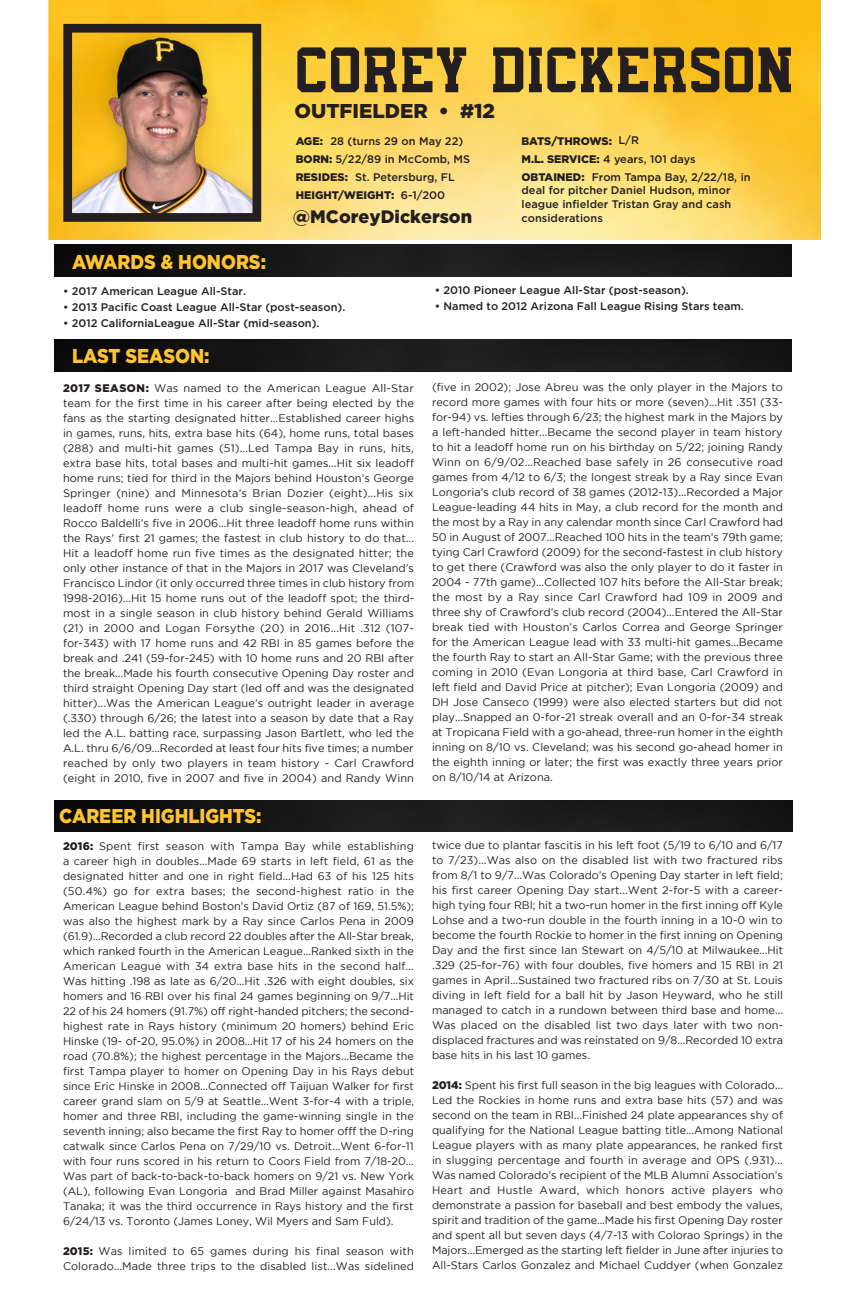
<style>
.page{position:relative;width:864px;height:1296px;background:#fff}
.page>*{position:absolute;margin:0;border:0;box-sizing:border-box;transform-origin:0 0}
.t1{font:56px "Predator 0316 Slab Cut";color:#231f20}
.no_hyphens{font:900 20px "Gotham";color:#ffc42f;scale:.9 1}
.t2{font:900 20px "Gotham";color:#231f20}
.t3{font:900 18px "Gotham";color:#231f20}
.no_hyphens-2{font:11px/15px "Gotham";color:#231f20;text-align:justify}
.no_hyphens-3{font:500 11px/13.8px "Gotham";color:#231f20}
.no_hyphens-4{font:900 11px "Gotham";color:#231f20}
.s1{font-weight:900}
</style>
<div class="page">
<img style="left:55px;top:800px;width:738px;height:32px">
<img style="left:48px;top:0;width:773px;height:239px">
<img style="left:54px;top:245px;width:738px;height:32px">
<img style="left:54px;top:340px;width:738px;height:32px">
<img style="left:73px;top:34px;width:178px;height:178px">
<div style="left:63px;top:24px;width:198px;height:198px;border:9px solid #231f20"></div>
<p class="t1" style="left:295px;top:32px;width:501px">COREY DICKERSON</p>
<p class="no_hyphens" style="left:72px;top:249px;width:217px">AWARDS &amp; HONORS:</p>
<p class="t2" style="left:295px;top:97px;width:202px">OUTFIELDER • #12</p>
<p class="no_hyphens-3" style="left:330px;top:134px;width:135px">28 (turns 29 on May 22)</p>
<p class="no_hyphens-4" style="left:296px;top:133px;width:29px">AGE:</p>
<p class="no_hyphens-3" style="left:296px;top:152px;width:176px"><span class="s1">BORN:</span> 5/22/89 in McComb, MS</p>
<p class="no_hyphens-4" style="left:296px;top:169px;width:54px">RESIDES:</p>
<p class="no_hyphens-4" style="left:296px;top:187px;width:100px">HEIGHT/WEIGHT:</p>
<p class="no_hyphens-3" style="left:355px;top:170px;width:101px">St. Petersburg, FL</p>
<p class="no_hyphens-3" style="left:401px;top:188px;width:46px">6-1/200</p>
<p class="t3" style="left:293px;top:204px;width:181px">@MCoreyDickerson</p>
<p class="no_hyphens-3" style="left:618px;top:133px;width:22px">L/R</p>
<p class="no_hyphens-4" style="left:521px;top:133px;width:92px">BATS/THROWS:</p>
<p class="no_hyphens-3" style="left:521px;top:152px;width:176px"><span class="s1">M.L. SERVICE:</span> 4 years, 101 days</p>
<p class="no_hyphens-4" style="left:521px;top:169px;width:65px">OBTAINED:</p>
<p class="no_hyphens-3" style="left:522px;top:170px;width:231px;text-indent:70px">From Tampa Bay, 2/22/18, in deal for pitcher Daniel Hudson, minor league infielder Tristan Gray and cash considerations</p>
<p class="no_hyphens-3" style="left:63px;top:284px;width:185px">• 2017 American League All-Star.</p>
<p class="no_hyphens-3" style="left:63px;top:300px;width:284px">• 2013 Pacific Coast League All-Star (post-season).</p>
<p class="no_hyphens-3" style="left:63px;top:316px;width:258px">• 2012 CaliforniaLeague All-Star (mid-season).</p>
<p class="no_hyphens" style="left:72px;top:342px;width:154px">LAST SEASON:</p>
<p class="no_hyphens-3" style="left:435px;top:283px;width:255px">• 2010 Pioneer League All-Star (post-season).</p>
<p class="no_hyphens-3" style="left:435px;top:299px;width:311px">• Named to 2012 Arizona Fall League Rising Stars team.</p>
<p class="no_hyphens-2" style="left:63px;top:381px;width:353px"><span class="s1">2017 SEASON:</span> Was named to the American League All-Star team for the first time in his career after being elected by the fans as the starting designated hitter...Established career highs in games, runs, hits, extra base hits (64), home runs, total bases (288) and multi-hit games (51)...Led Tampa Bay in runs, hits, extra base hits, total bases and multi-hit games...Hit six leadoff home runs; tied for third in the Majors behind Houston’s George Springer (nine) and Minnesota’s Brian Dozier (eight)...His six leadoff home runs were a club single-season-high, ahead of Rocco Baldelli’s five in 2006...Hit three leadoff home runs within the Rays’ first 21 games; the fastest in club history to do that...<br>Hit a leadoff home run five times as the designated hitter; the only other instance of that in the Majors in 2017 was Cleveland’s Francisco Lindor (it only occurred three times in club history from 1998-2016)...Hit 15 home runs out of the leadoff spot; the third&shy;most in a single season in club history behind Gerald Williams (21) in 2000 and Logan Forsythe (20) in 2016...Hit .312 (107- for-343) with 17 home runs and 42 RBI in 85 games before the break and .241 (59-for-245) with 10 home runs and 20 RBI after the break...Made his fourth consecutive Opening Day roster and third straight Opening Day start (led off and was the designated hitter)...Was the American League’s outright leader in average (.330) through 6/26; the latest into a season by date that a Ray led the A.L. batting race, surpassing Jason Bartlett, who led the A.L. thru 6/6/09...Recorded at least four hits five times; a number reached by only two players in team history - Carl Crawford (eight in 2010, five in 2007 and five in 2004) and Randy Winn</p>
<p class="no_hyphens-2" style="left:432px;top:380px;width:353px">(five in 2002); Jose Abreu was the only player in the Majors to record more games with four hits or more (seven)...Hit .351 (33- for-94) vs. lefties through 6/23; the highest mark in the Majors by a left-handed hitter...Became the second player in team history to hit a leadoff home run on his birthday on 5/22; joining Randy Winn on 6/9/02...Reached base safely in 26 consecutive road games from 4/12 to 6/3; the longest streak by a Ray since Evan Longoria’s club record of 38 games (2012-13)...Recorded a Major League-leading 44 hits in May, a club record for the month and the most by a Ray in any calendar month since Carl Crawford had 50 in August of 2007...Reached 100 hits in the team’s 79th game; tying Carl Crawford (2009) for the second-fastest in club history to get there (Crawford was also the only player to do it faster in 2004 - 77th game)...Collected 107 hits before the All-Star break; the most by a Ray since Carl Crawford had 109 in 2009 and three shy of Crawford’s club record (2004)...Entered the All-Star break tied with Houston’s Carlos Correa and George Springer for the American League lead with 33 multi-hit games...Became the fourth Ray to start an All-Star Game; with the previous three coming in 2010 (Evan Longoria at third base, Carl Crawford in left field and David Price at pitcher); Evan Longoria (2009) and DH Jose Canseco (1999) were also elected starters but did not play...Snapped an 0-for-21 streak overall and an 0-for-34 streak at Tropicana Field with a go-ahead, three-run homer in the eighth inning on 8/10 vs. Cleveland; was his second go-ahead homer in the eighth inning or later; the first was exactly three years prior on 8/10/14 at Arizona.</p>
<p class="no_hyphens" style="left:59px;top:802px;width:227px">CAREER HIGHLIGHTS:</p>
<p class="no_hyphens-2" style="left:63px;top:838px;width:353px"><span class="s1">2016:</span> Spent first season with Tampa Bay while establishing a career high in doubles...Made 69 starts in left field, 61 as the designated hitter and one in right field...Had 63 of his 125 hits (50.4%) go for extra bases; the second-highest ratio in the American League behind Boston’s David Ortiz (87 of 169, 51.5%); was also the highest mark by a Ray since Carlos Pena in 2009 (61.9)...Recorded a club record 22 doubles after the All-Star break, which ranked fourth in the American League...Ranked sixth in the American League with 34 extra base hits in the second half...<br>Was hitting .198 as late as 6/20...Hit .326 with eight doubles, six homers and 16 RBI over his final 24 games beginning on 9/7...Hit 22 of his 24 homers (91.7%) off right-handed pitchers; the second&shy;highest rate in Rays history (minimum 20 homers) behind Eric Hinske (19- of-20, 95.0%) in 2008...Hit 17 of his 24 homers on the road (70.8%); the highest percentage in the Majors...Became the first Tampa player to homer on Opening Day in his Rays debut since Eric Hinske in 2008...Connected off Taijuan Walker for first career grand slam on 5/9 at Seattle...Went 3-for-4 with a triple, homer and three RBI, including the game-winning single in the seventh inning; also became the first Ray to homer offf the D-ring catwalk since Carlos Pena on 7/29/10 vs. Detroit...Went 6-for-11 with four runs scored in his return to Coors Field from 7/18-20...<br>Was part of back-to-back-to-back homers on 9/21 vs. New York (AL), following Evan Longoria and Brad Miller against Masahiro Tanaka; it was the third occurrence in Rays history and the first 6/24/13 vs. Toronto (James Loney, Wil Myers and Sam Fuld).</p>
<p class="no_hyphens-2" style="left:63px;top:1243px;width:352px"><span class="s1">2015:</span> Was limited to 65 games during his final season with<br>Colorado...Made three trips to the disabled list...Was sidelined</p>
<p class="no_hyphens-2" style="left:432px;top:837px;width:353px">twice due to plantar fascitis in his left foot (5/19 to 6/10 and 6/17 to 7/23)...Was also on the disabled list with two fractured ribs from 8/1 to 9/7...Was Colorado’s Opening Day starter in left field; his first career Opening Day start...Went 2-for-5 with a career&shy;high tying four RBI; hit a two-run homer in the first inning off Kyle Lohse and a two-run double in the fourth inning in a 10-0 win to become the fourth Rockie to homer in the first inning on Opening Day and the first since Ian Stewart on 4/5/10 at Milwaukee...Hit .329 (25-for-76) with four doubles, five homers and 15 RBI in 21 games in April...Sustained two fractured ribs on 7/30 at St. Louis diving in left field for a ball hit by Jason Heyward, who he still managed to catch in a rundown between third base and home...<br>Was placed on the disabled list two days later with two non&shy;displaced fractures and was reinstated on 9/8...Recorded 10 extra base hits in his last 10 games.</p>
<p class="no_hyphens-2" style="left:432px;top:1077px;width:353px"><span class="s1">2014:</span> Spent his first full season in the big leagues with Colorado...<br>Led the Rockies in home runs and extra base hits (57) and was second on the team in RBI...Finished 24 plate appearances shy of qualifying for the National League batting title...Among National League players with as many plate appearances, he ranked first in slugging percentage and fourth in average and OPS (.931)...<br>Was named Colorado’s recipient of the MLB Alumni Association’s Heart and Hustle Award, which honors active players who demonstrate a passion for baseball and best embody the values, spirit and tradition of the game...Made his first Opening Day roster and spent all but seven days (4/7-13 with Colorao Springs) in the Majors...Emerged as the starting left fielder in June after injuries to All-Stars Carlos Gonzalez and Michael Cuddyer (when Gonzalez</p>
</div>
